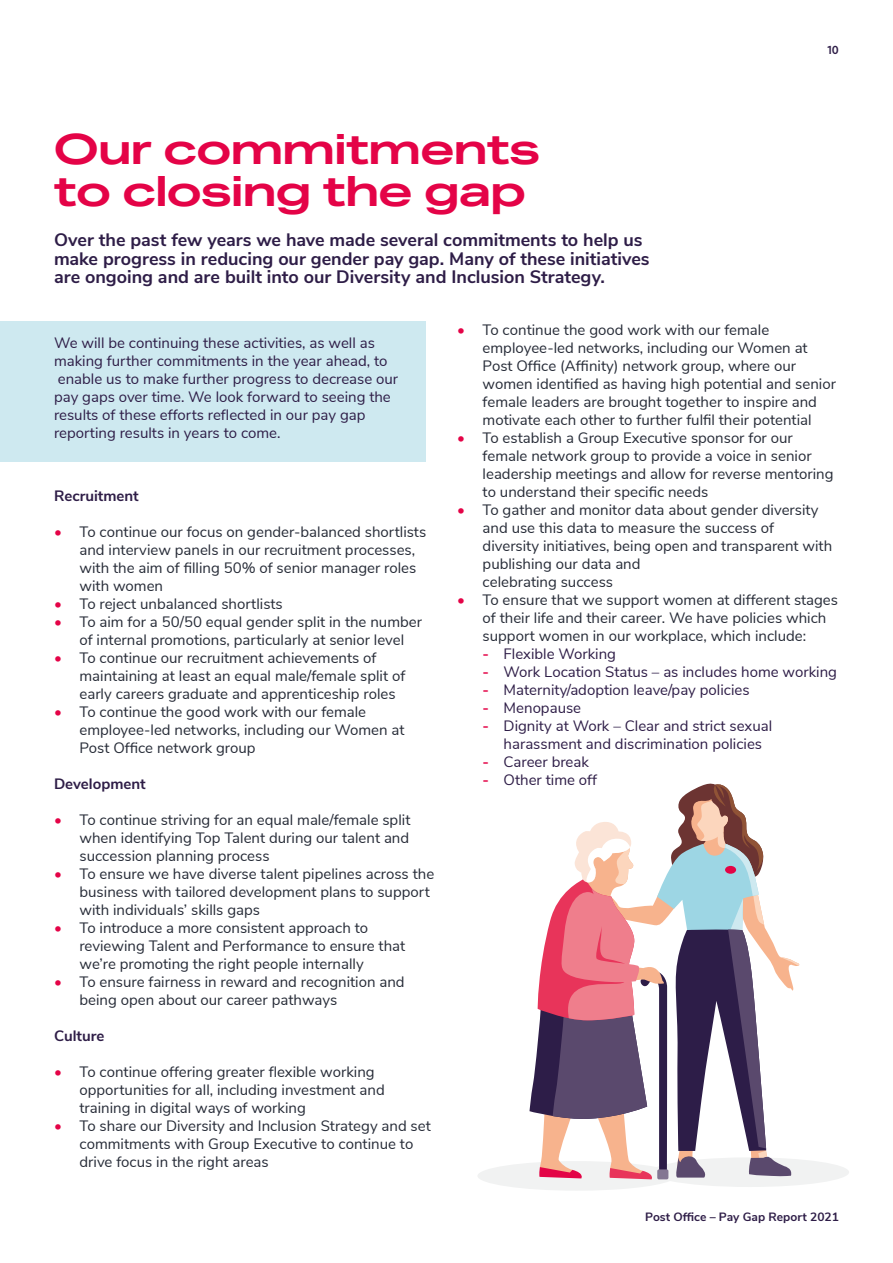
<style>
.page{position:relative;width:893px;height:1263px;background:#fff}
.page>*{position:absolute;margin:0;border:0;box-sizing:border-box;transform-origin:0 0}
.t1{font:600 42px/42px "Post Office Headline";color:#e40347}
.t2{font:700 18px/18.8px "Nunito Sans";color:#2e1d47}
.t3{font:15px/18px "Nunito Sans";color:#262b37}
.t4{font:15px/18px "Nunito Sans";color:#2e1d47}
.t5{font:700 15px "Nunito Sans";color:#2e1d47}
.t6{font:700 12px "Nunito Sans";color:#2e1d47}
.t7{font:700 12px "Atten New";color:#2e1d47}
.s1{font-weight:700;color:#e40347}
</style>
<div class="page">
<div style="left:0;top:321px;width:425px;height:140px;background:#cee9f0"></div>
<svg style="left:478px;top:783px;width:371px;height:407px"></svg>
<h1 class="t1" style="left:54px;top:128px;width:487px">Our commitments to closing the gap</h1>
<p class="t2" style="left:54px;top:229px;width:597px">Over the past few years we have made several commitments to help us make progress in reducing our gender pay gap. Many of these initiatives are ongoing and are built into our Diversity and Inclusion Strategy.</p>
<p class="t7" style="left:827px;top:43px;width:13px">10</p>
<p class="t4" style="left:54px;top:333px;width:346px">We will be continuing these activities, as well as making further commitments in the year ahead, to enable us to make further progress to decrease our pay gaps over time. We look forward to seeing the results of these efforts reflected in our pay gap reporting results in years to come.</p>
<p class="t5" style="left:54px;top:485px;width:86px">Recruitment</p>
<p class="t3" style="left:80px;top:522px;width:348px;text-indent:-26px"><span class="s1">•</span> To continue our focus on gender-balanced shortlists and interview panels in our recruitment processes, with the aim of filling 50% of senior manager roles with women</p>
<p class="t3" style="left:54px;top:594px;width:230px"><span class="s1">•</span> To reject unbalanced shortlists</p>
<p class="t3" style="left:54px;top:612px;width:370px;text-align:center"><span class="s1">•</span> To aim for a 50/50 equal gender split in the number of internal promotions, particularly at senior level</p>
<p class="t3" style="left:80px;top:648px;width:327px;text-indent:-26px"><span class="s1">•</span> To continue our recruitment achievements of maintaining at least an equal male/female split of early careers graduate and apprenticeship roles</p>
<p class="t3" style="left:80px;top:702px;width:327px;text-indent:-26px"><span class="s1">•</span> To continue the good work with our female employee-led networks, including our Women at<br>Post Office network group</p>
<p class="t5" style="left:54px;top:773px;width:93px">Development</p>
<p class="t3" style="left:80px;top:810px;width:332px;text-align:justify;text-indent:-26px"><span class="s1">•</span> To continue striving for an equal male/female split when identifying Top Talent during our talent and succession planning process</p>
<p class="t3" style="left:80px;top:864px;width:356px;text-indent:-26px"><span class="s1">•</span> To ensure we have diverse talent pipelines across the business with tailored development plans to support with individuals’ skills gaps</p>
<p class="t3" style="left:80px;top:918px;width:327px;text-indent:-26px"><span class="s1">•</span> To introduce a more consistent approach to reviewing Talent and Performance to ensure that we’re promoting the right people internally</p>
<p class="t3" style="left:80px;top:972px;width:327px;text-indent:-26px"><span class="s1">•</span> To ensure fairness in reward and recognition and being open about our career pathways</p>
<p class="t5" style="left:54px;top:1025px;width:52px">Culture</p>
<p class="t3" style="left:80px;top:1062px;width:307px;text-indent:-26px"><span class="s1">•</span> To continue offering greater flexible working opportunities for all, including investment and training in digital ways of working</p>
<p class="t3" style="left:80px;top:1116px;width:353px;text-indent:-26px"><span class="s1">•</span> To share our Diversity and Inclusion Strategy and set commitments with Group Executive to continue to drive focus in the right areas</p>
<p class="t3" style="left:483px;top:320px;width:355px;text-indent:-26px"><span class="s1">•</span> To continue the good work with our female employee-led networks, including our Women at Post Office (Affinity) network group, where our women identified as having high potential and senior female leaders are brought together to inspire and motivate each other to further fulfil their potential</p>
<p class="t3" style="left:483px;top:428px;width:352px;text-indent:-26px"><span class="s1">•</span> To establish a Group Executive sponsor for our female network group to provide a voice in senior leadership meetings and allow for reverse mentoring to understand their specific needs</p>
<p class="t3" style="left:483px;top:500px;width:351px;text-indent:-26px"><span class="s1">•</span> To gather and monitor data about gender diversity and use this data to measure the success of diversity initiatives, being open and transparent with publishing our data and<br>celebrating success</p>
<p class="t3" style="left:483px;top:590px;width:357px;text-indent:-26px"><span class="s1">•</span> To ensure that we support women at different stages of their life and their career. We have policies which support women in our workplace, which include:</p>
<p class="t4" style="left:482px;top:644px;width:135px"><span class="s1">-</span> Flexible Working</p>
<p class="t4" style="left:482px;top:662px;width:356px"><span class="s1">-</span> Work Location Status – as includes home working</p>
<p class="t4" style="left:482px;top:680px;width:269px"><span class="s1">-</span> Maternity/adoption leave/pay policies</p>
<p class="t4" style="left:482px;top:698px;width:100px"><span class="s1">-</span> Menopause</p>
<p class="t4" style="left:504px;top:716px;width:270px;text-indent:-21px"><span class="s1">-</span> Dignity at Work – Clear and strict sexual harassment and discrimination policies</p>
<p class="t4" style="left:482px;top:752px;width:108px"><span class="s1">-</span> Career break</p>
<p class="t4" style="left:482px;top:770px;width:116px"><span class="s1">-</span> Other time off</p>
<p class="t6" style="left:645px;top:1208px;width:195px">Post Office – Pay Gap Report 2021</p>
</div>
